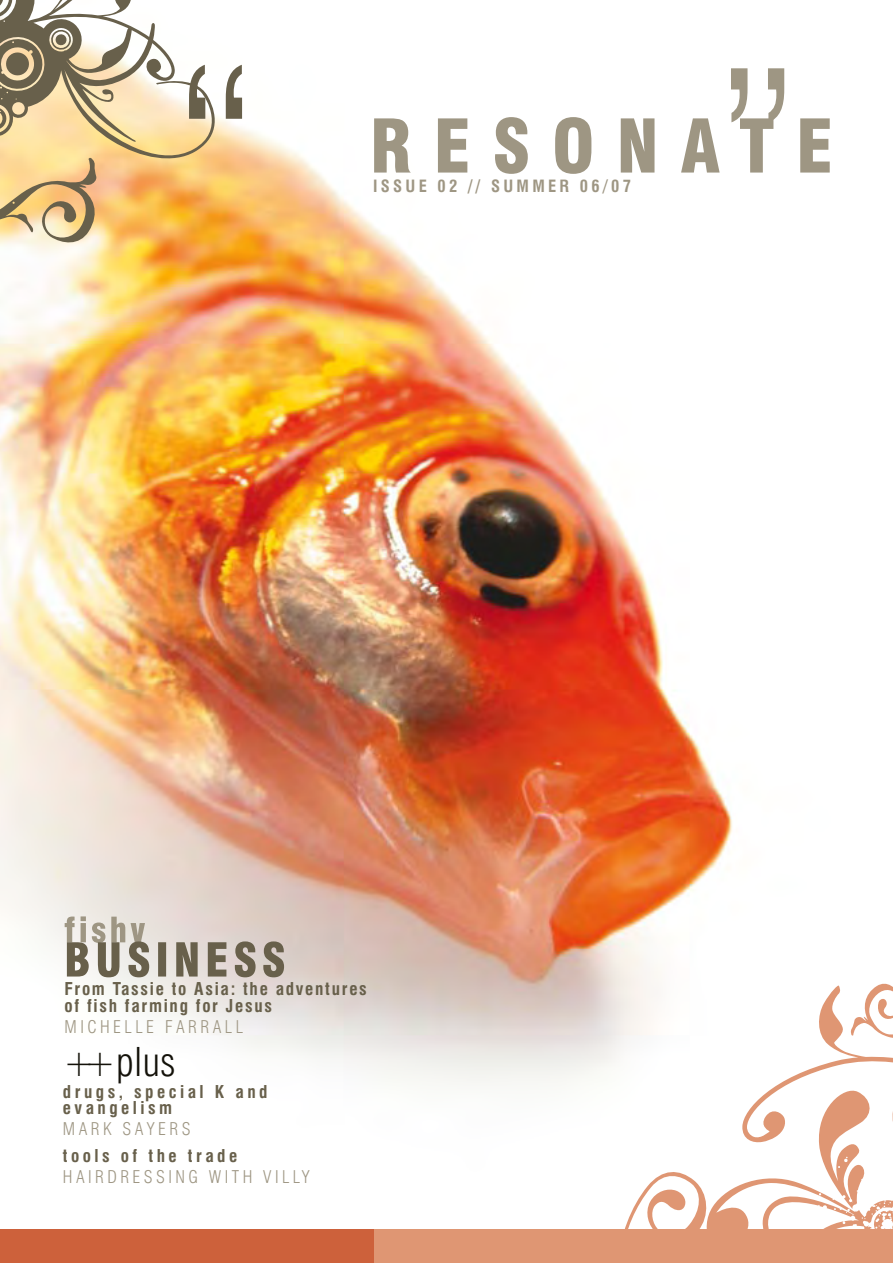
<style>
.page{position:relative;width:893px;height:1263px;background:#fff}
.page>*{position:absolute;margin:0;border:0;box-sizing:border-box;transform-origin:0 0}
.t1{font:300 condensed 240px "Swiss 721 BT";color:#68604b}
.t2{font:300 condensed 240px "Swiss 721 BT";color:#9e9683}
.t3{font:900 condensed 72px "Swiss 721 BT";letter-spacing:.3em;color:#9e9683}
.t4{font:300 condensed 39px "Swiss 721 BT";color:#14120a}
.t5{font:700 condensed 17.25px/16.5px "Swiss 721 BT";letter-spacing:.1em;color:#68604b}
.t6{font:300 condensed 17.25px "Swiss 721 BT";letter-spacing:.2em;color:#9e9683}
.t7{font:700 condensed 17.25px/16.5px "Swiss 721 BT";letter-spacing:.2em;color:#68604b}
.t8{font:700 condensed 16.5px "Swiss 721 BT";letter-spacing:.2em;color:#9e9683}
.s1{font-weight:900}
</style>
<div class="page">
<img style="left:0;top:131px;width:733px;height:954px">
<div style="left:0;top:1229px;width:595px;height:34px;background:#cd613b"></div>
<div style="left:374px;top:1229px;width:519px;height:34px;background:#df9673"></div>
<svg style="left:65px;top:916px;width:219px;height:61px;background:#bab2a8"></svg>
<svg style="left:573px;top:980px;width:320px;height:249px"></svg>
<img style="left:0;top:0;width:252px;height:427px">
<h1 class="t1" style="left:169px;top:16px;width:94px">“</h1>
<h1 class="t2" style="left:711px;top:16px;width:94px">”</h1>
<h2 class="t3" style="left:370px;top:103px;width:465px">RESONATE</h2>
<p class="t8" style="left:373px;top:176px;width:259px">ISSUE 02 <span class="s1">//</span> SUMMER 06/07</p>
<p class="t5" style="left:65px;top:981px;width:304px">From Tassie to Asia: the adventures of fish farming for Jesus</p>
<p class="t6" style="left:65px;top:1016px;width:180px">MICHELLE FARRALL</p>
<h3 class="t4" style="left:63px;top:1038px;width:114px">++plus</h3>
<p class="t7" style="left:63px;top:1083px;width:206px">drugs, special K and evangelism</p>
<p class="t6" style="left:63px;top:1119px;width:129px">MARK SAYERS</p>
<p class="t7" style="left:63px;top:1148px;width:176px">tools of the trade</p>
<p class="t6" style="left:63px;top:1167px;width:248px">HAIRDRESSING WITH VILLY</p>
</div>
